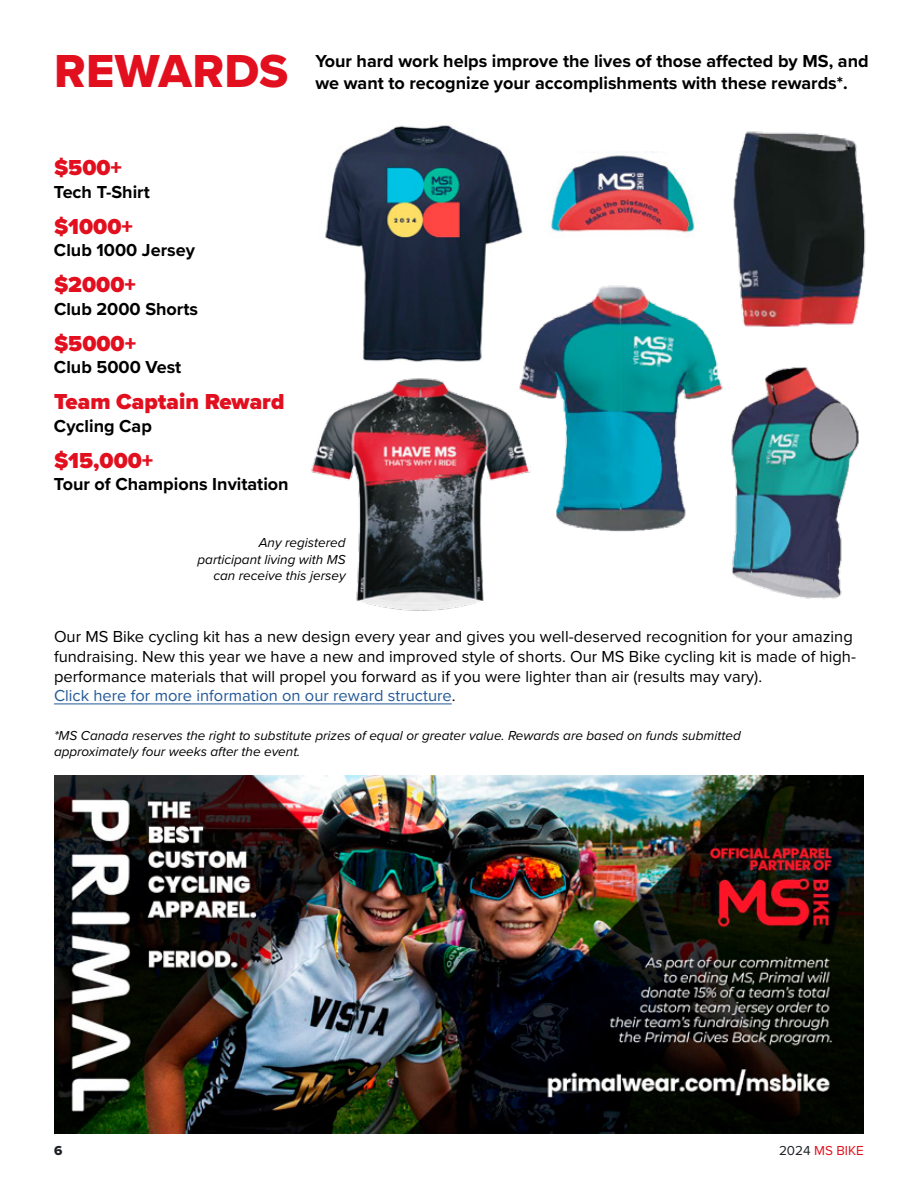
<style>
.page{position:relative;width:918px;height:1188px;background:#fff}
.page>*{position:absolute;margin:0;border:0;box-sizing:border-box;transform-origin:0 0}
.t1{font:48px "Proxima Nova Extrabld";letter-spacing:.005em;color:#e2101f}
.t2{font:900 22.5px "Proxima Nova";color:#e2101f}
.t3{font:700 18px/22.5px "Proxima Nova";color:#000}
.t4{font:16.5px/19.8px "Proxima Nova";color:#000}
.t5{font:italic 13.5px/16.2px "Proxima Nova";color:#000}
.t6{font:13.5px "Proxima Nova";color:#e2101f}
.t7{font:13.5px "Proxima Nova Extrabld";color:#1c1f24}
.s1{color:#235897}
.s2{color:#1c1f24}
</style>
<div class="page">
<hr style="left:54px;top:703px;width:398px;height:1px;background:#235897">
<img style="left:54px;top:775px;width:810px;height:359px">
<img style="left:325px;top:125px;width:198px;height:237px">
<img style="left:551px;top:151px;width:143px;height:82px">
<img style="left:311px;top:378px;width:179px;height:233px">
<img style="left:490px;top:253px;width:224px;height:279px">
<img style="left:694px;top:131px;width:172px;height:234px">
<img style="left:714px;top:334px;width:152px;height:265px">
<h1 class="t1" style="left:54px;top:36px;width:236px">REWARDS</h1>
<h2 class="t2" style="left:54px;top:151px;width:70px">$500+</h2>
<p class="t3" style="left:54px;top:180px;width:97px">Tech T-Shirt</p>
<h2 class="t2" style="left:54px;top:210px;width:81px">$1000+</h2>
<p class="t3" style="left:54px;top:239px;width:142px">Club 1000 Jersey</p>
<h2 class="t2" style="left:54px;top:268px;width:83px">$2000+</h2>
<p class="t3" style="left:54px;top:297px;width:146px">Club 2000 Shorts</p>
<h2 class="t2" style="left:54px;top:327px;width:84px">$5000+</h2>
<p class="t3" style="left:54px;top:356px;width:129px">Club 5000 Vest</p>
<h2 class="t2" style="left:54px;top:385px;width:232px">Team Captain Reward</h2>
<p class="t3" style="left:54px;top:414px;width:99px">Cycling Cap</p>
<h2 class="t2" style="left:54px;top:444px;width:101px">$15,000+</h2>
<p class="t3" style="left:54px;top:473px;width:236px">Tour of Champions Invitation</p>
<p class="t3" style="left:315px;top:49px;width:555px">Your hard work helps improve the lives of those affected by MS, and we want to recognize your accomplishments with these rewards*.</p>
<p class="t5" style="left:198px;top:534px;width:150px;text-align:right">Any registered participant living with MS can receive this jersey</p>
<p class="t4" style="left:54px;top:626px;width:804px">Our MS Bike cycling kit has a new design every year and gives you well-deserved recognition for your amazing fundraising. New this year we have a new and improved style of shorts. Our MS Bike cycling kit is made of high&shy;performance materials that will propel you forward as if you were lighter than air (results may vary).<br><span class="s1">Click here for more information on our reward structure</span>.</p>
<p class="t5" style="left:54px;top:727px;width:688px">*MS Canada reserves the right to substitute prizes of equal or greater value. Rewards are based on funds submitted approximately four weeks after the event.</p>
<p class="t7" style="left:54px;top:1140px;width:10px">6</p>
<p class="t6" style="left:779px;top:1140px;width:86px"><span class="s2">2024</span> MS BIKE</p>
</div>
